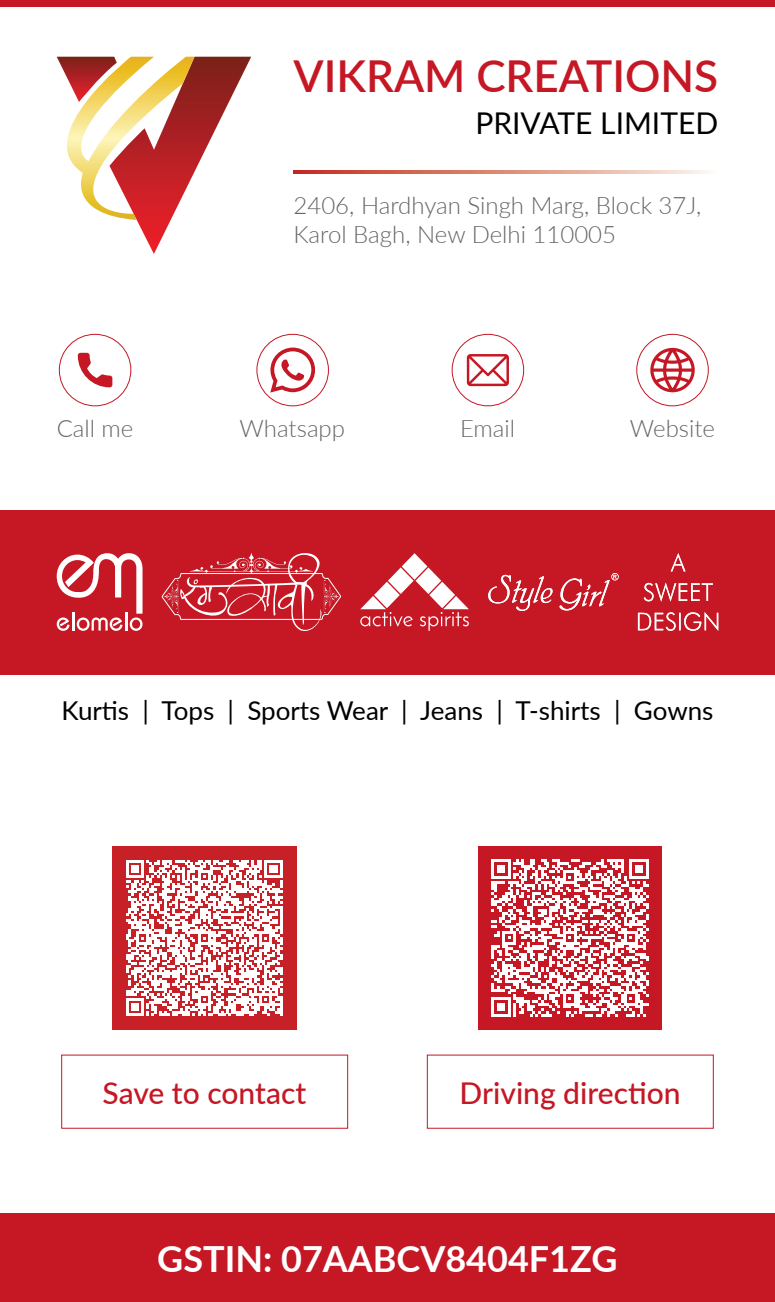
<style>
.page{position:relative;width:775px;height:1302px;background:#fff}
.page>*{position:absolute;margin:0;border:0;box-sizing:border-box;transform-origin:0 0}
.t1{font:600 44px "Lato";color:#c51724}
.t2{font:700 36px "Lato";color:#fff}
.t3{font:500 30px "Lato";color:#c51724}
.t4{font:30px "Lato";color:#000}
.t5{font:26px "Lato";color:#000}
.t6{font:300 24px/28.8px "Lato";color:#666}
</style>
<div class="page">
<div style="left:0;top:510px;width:775px;height:164px;background:#c51724"></div>
<svg style="left:293px;top:171px;width:416px;height:2px"></svg>
<svg style="left:78px;top:353px;width:34px;height:34px"></svg>
<div style="left:59px;top:334px;width:72px;height:72px;border:1px solid #c51724;border-radius:50%"></div>
<svg style="left:270px;top:348px;width:45px;height:45px"></svg>
<div style="left:257px;top:334px;width:72px;height:72px;border:1px solid #c51724;border-radius:50%"></div>
<svg style="left:467px;top:354px;width:42px;height:32px"></svg>
<div style="left:452px;top:334px;width:72px;height:72px;border:1px solid #c51724;border-radius:50%"></div>
<svg style="left:650px;top:348px;width:45px;height:44px"></svg>
<div style="left:636px;top:334px;width:72px;height:72px;border:1px solid #c51724;border-radius:50%"></div>
<div style="left:0;top:0;width:775px;height:7px;background:#c51724"></div>
<div style="left:0;top:1213px;width:775px;height:89px;background:#c51724"></div>
<svg style="left:57px;top:57px;width:194px;height:197px"></svg>
<svg style="left:57px;top:553px;width:85px;height:78px"></svg>
<svg style="left:161px;top:553px;width:180px;height:78px"></svg>
<svg style="left:360px;top:553px;width:109px;height:78px"></svg>
<svg style="left:488px;top:575px;width:64px;height:36px"></svg>
<svg style="left:559px;top:573px;width:59px;height:37px"></svg>
<svg style="left:638px;top:553px;width:80px;height:78px"></svg>
<div style="left:112px;top:846px;width:185px;height:183px;background:#c72127"></div>
<svg style="left:126px;top:860px;width:156px;height:156px"></svg>
<div style="left:478px;top:846px;width:184px;height:184px;background:#c51724"></div>
<svg style="left:491px;top:859px;width:157px;height:157px"></svg>
<h1 class="t1" style="left:293px;top:44px;width:426px">VIKRAM CREATIONS</h1>
<p class="t4" style="left:475px;top:101px;width:244px">PRIVATE LIMITED</p>
<p class="t6" style="left:293px;top:191px;width:409px">2406, Hardhyan Singh Marg, Block 37J,<br>Karol Bagh, New Delhi 110005</p>
<p class="t6" style="left:57px;top:413px;width:78px">Call me</p>
<p class="t6" style="left:239px;top:413px;width:107px">Whatsapp</p>
<p class="t6" style="left:460px;top:413px;width:57px">Email</p>
<p class="t6" style="left:630px;top:413px;width:87px">Website</p>
<p class="t5" style="left:61px;top:692px;width:653px">Kurtis | Tops | Sports Wear | Jeans | T-shirts | Gowns</p>
<p class="t3" style="left:103px;top:1071px;width:205px">Save to contact</p>
<p class="t3" style="left:459px;top:1071px;width:223px">Driving direction</p>
<h2 class="t2" style="left:157px;top:1232px;width:462px">GSTIN: 07AABCV8404F1ZG</h2>
</div>
